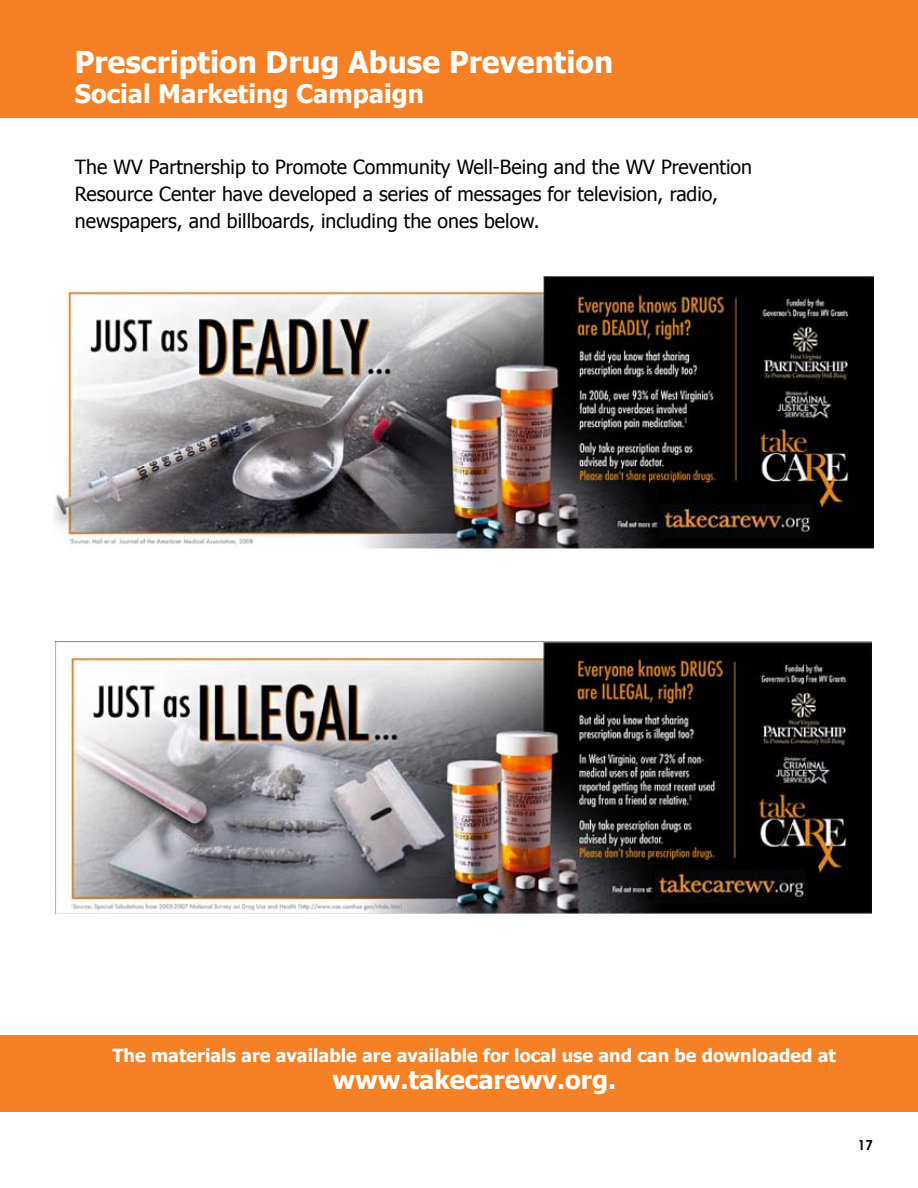
<style>
.page{position:relative;width:918px;height:1188px;background:#fff}
.page>*{position:absolute;margin:0;border:0;box-sizing:border-box;transform-origin:0 0}
.t1{font:700 30px "Tahoma";color:#fff}
.t2{font:700 25.5px "Tahoma";color:#fff}
.t3{font:19.5px/27px "Tahoma";color:#000}
.t4{font:700 18px "Tahoma";color:#fff}
.t5{font:600 13.5px "Avant Garde";color:#000}
</style>
<div class="page">
<div style="left:0;top:0;width:918px;height:117px;background:#f58025"></div>
<div style="left:1px;top:1035px;width:917px;height:77px;background:#f58025"></div>
<img style="left:53px;top:275px;width:820px;height:274px">
<img style="left:56px;top:641px;width:816px;height:272px">
<h1 class="t1" style="left:75px;top:43px;width:540px">Prescription Drug Abuse Prevention</h1>
<h2 class="t2" style="left:75px;top:78px;width:351px">Social Marketing Campaign</h2>
<p class="t3" style="left:75px;top:153px;width:679px">The WV Partnership to Promote Community Well-Being and the WV Prevention<br>Resource Center have developed a series of messages for television, radio, newspapers, and billboards, including the ones below.</p>
<p class="t4" style="left:113px;top:1044px;width:725px">The materials are available are available for local use and can be downloaded at</p>
<h2 class="t2" style="left:332px;top:1064px;width:285px">www.takecarewv.org.</h2>
<p class="t5" style="left:858px;top:1137px;width:15px">17</p>
</div>
